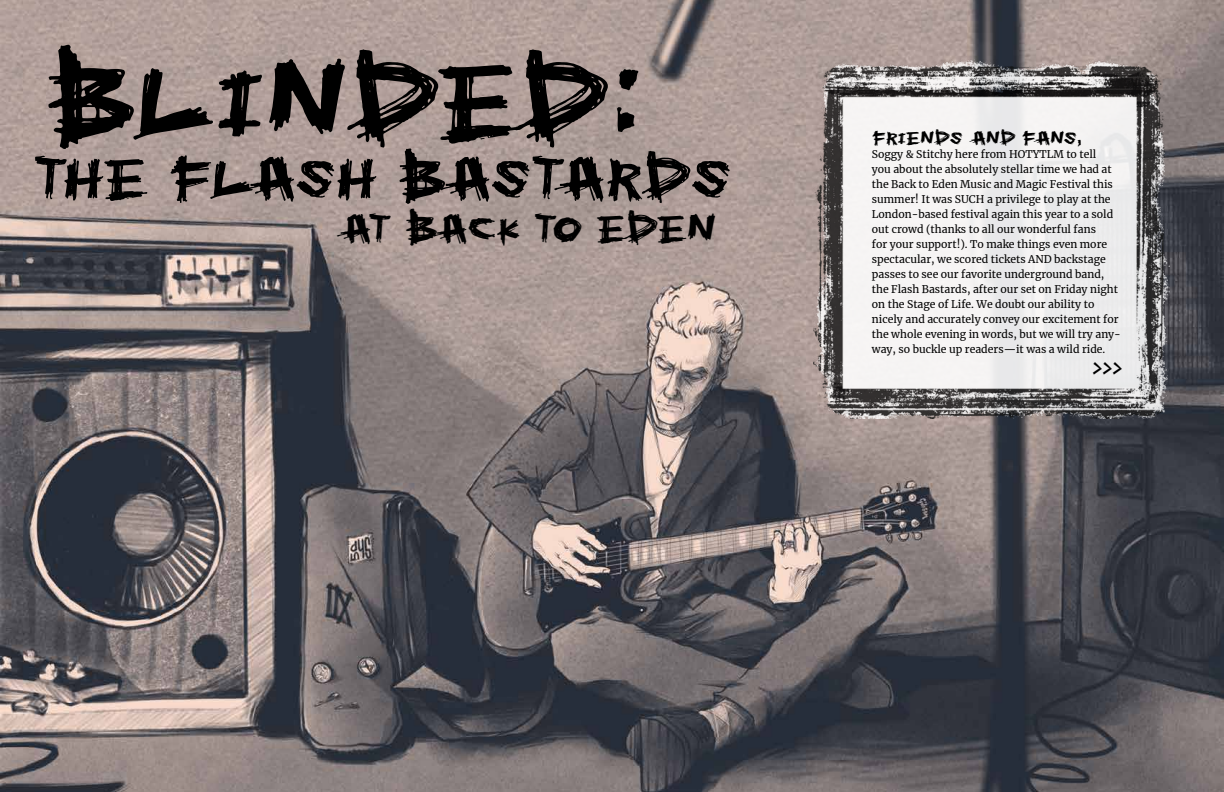
<style>
.page{position:relative;width:1224px;height:792px;background:#fff}
.page>*{position:absolute;margin:0;border:0;box-sizing:border-box;transform-origin:0 0}
.t1{font:106px "Ashyhouse";letter-spacing:-.075em;color:#000}
.t2{font:56.4px "Ashyhouse";letter-spacing:-.07em;color:#000}
.t3{font:37.8px "Ashyhouse";letter-spacing:-.095em;color:#000}
.t4{font:23.5px "Blockhead Unplugged";color:#000}
.t5{font:18px "Ashyhouse";letter-spacing:-.05em;color:#000}
.t6{font:10.5px/15px "Merriweather";color:#000}
</style>
<div class="page">
<img style="left:0;top:0;width:1224px;height:792px">
<img style="left:814px;top:59px;width:355px;height:360px">
<h1 class="t1" style="left:44px;top:35px;width:601px">Blinded:</h1>
<h2 class="t2" style="left:32px;top:143px;width:701px">The Flash Bastards</h2>
<h3 class="t3" style="left:335px;top:205px;width:383px">at Back to Eden</h3>
<h3 class="t5" style="left:872px;top:126px;width:211px">Friends and fans,</h3>
<p class="t6" style="left:872px;top:146px;width:251px">Soggy &amp; Stitchy here from HOTYTLM to tell<br>you about the absolutely stellar time we had at the Back to Eden Music and Magic Festival this summer! It was SUCH a privilege to play at the London-based festival again this year to a sold out crowd (thanks to all our wonderful fans<br>for your support!). To make things even more spectacular, we scored tickets AND backstage passes to see our favorite underground band, the Flash Bastards, after our set on Friday night on the Stage of Life. We doubt our ability to nicely and accurately convey our excitement for the whole evening in words, but we will try any&shy;way, so buckle up readers—it was a wild ride.</p>
<h3 class="t4" style="left:1089px;top:349px;width:36px">&gt;&gt;&gt;</h3>
</div>
